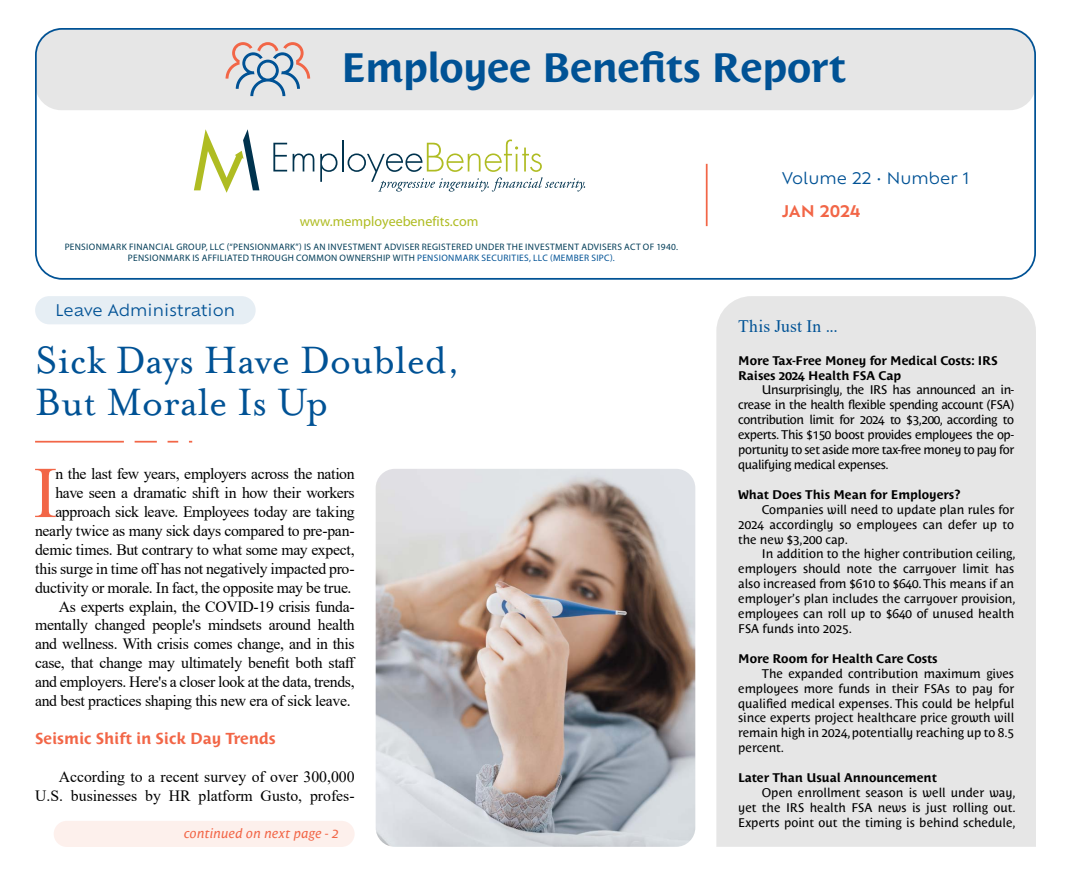
<style>
.page{position:relative;width:1071px;height:882px;background:#fff}
.page>*{position:absolute;margin:0;border:0;box-sizing:border-box;transform-origin:0 0}
.t1{font:72.8px "Times New Roman";color:#f26647}
.t2{font:43.75px/42px "Mrs Eaves OT";color:#005295}
.t3{font:700 40.6px "Costa Std";letter-spacing:-.015em;color:#005295}
.t4{font:17.5px "Times New Roman";letter-spacing:.015em;color:#005295}
.t5{font:15.75px "Times New Roman";letter-spacing:-.02em;color:#000}
.t6{font:15.75px/18.9px "Times New Roman";color:#000;text-align:right}
.t7{font:15.75px "Ofelia Text";color:#005295}
.t8{font:700 15.75px "Costa Std";color:#f26647}
.t9{font:600 15.75px "Ofelia Text";color:#f26647}
.t10{font:14px "Myriad";color:#afbc22}
.t11{font:italic 13.12px "Costa Std";letter-spacing:.01em;color:#f26647}
.t12{font:12.42px/14.9px "Costa Std";color:#000;text-align:justify}
.t13{font:700 12.42px/14.9px "Costa Std";color:#000}
.t14{font:9.45px/11.2px "Myriad Pro";letter-spacing:.04em;color:#023d58;text-align:center}
.s1{color:#005295}
</style>
<div class="page">
<div style="left:35px;top:28px;width:1001px;height:82px;background:#e6e6e6;border-radius:26px"></div>
<div style="left:35px;top:28px;width:1001px;height:252px;border:2px solid #005295;border-radius:26px"></div>
<svg style="left:226px;top:42px;width:84px;height:54px"></svg>
<hr style="left:706px;top:164px;width:2px;height:62px;background:#f26647">
<div style="left:716px;top:296px;width:320px;height:551px;background:#e6e6e6"></div>
<hr style="left:35px;top:441px;width:89px;height:2px;background:#f26647">
<hr style="left:135px;top:441px;width:22px;height:2px;background:#f26647">
<svg style="left:168px;top:441px;width:10px;height:2px"></svg>
<div style="left:35px;top:296px;width:221px;height:28px;background:#e6eef4;border-radius:14px"></div>
<img style="left:376px;top:469px;width:319px;height:378px">
<div style="left:54px;top:821px;width:301px;height:26px;background:#fdf0ec;border-radius:13px"></div>
<svg style="left:194px;top:129px;width:65px;height:64px"></svg>
<svg style="left:273px;top:143px;width:14px;height:29px"></svg>
<svg style="left:293px;top:153px;width:21px;height:19px"></svg>
<svg style="left:320px;top:153px;width:18px;height:29px"></svg>
<hr style="left:342px;top:140px;width:1px;height:32px;background:#00334e">
<svg style="left:348px;top:140px;width:237px;height:52px"></svg>
<h3 class="t3" style="left:341px;top:44px;width:506px">Employee Benefits Report</h3>
<p class="t10" style="left:300px;top:214px;width:180px">www.memployeebenefits.com</p>
<p class="t14" style="left:65px;top:241px;width:615px">PENSIONMARK FINANCIAL GROUP, LLC (“PENSIONMARK”) IS AN INVESTMENT ADVISER REGISTERED UNDER THE INVESTMENT ADVISERS ACT OF 1940.<br>PENSIONMARK IS AFFILIATED THROUGH COMMON OWNERSHIP WITH <span class="s1">PENSIONMARK SECURITIES, LLC (MEMBER SIPC).</span></p>
<p class="t7" style="left:56px;top:298px;width:181px">Leave Administration</p>
<h2 class="t2" style="left:35px;top:338px;width:427px">Sick Days Have Doubled,<br>But Morale Is Up</h2>
<h1 class="t1" style="left:33px;top:441px;width:26px">I</h1>
<p class="t5" style="left:55px;top:463px;width:301px">n the last few years, employers across the nation</p>
<p class="t5" style="left:55px;top:482px;width:301px">have seen a dramatic shift in how their workers</p>
<p class="t5" style="left:55px;top:501px;width:301px">approach sick leave. Employees today are taking</p>
<p class="t5" style="left:35px;top:520px;width:321px">nearly twice as many sick days compared to pre-pan-</p>
<p class="t5" style="left:35px;top:538px;width:321px">demic times. But contrary to what some may expect,</p>
<p class="t5" style="left:35px;top:557px;width:321px">this surge in time off has not negatively impacted pro-</p>
<p class="t5" style="left:35px;top:576px;width:318px">ductivity or morale. In fact, the opposite may be true.</p>
<p class="t5" style="left:59px;top:595px;width:297px">As experts explain, the COVID-19 crisis funda-</p>
<p class="t5" style="left:35px;top:614px;width:321px">mentally changed people's mindsets around health</p>
<p class="t5" style="left:35px;top:633px;width:321px">and wellness. With crisis comes change, and in this</p>
<p class="t5" style="left:35px;top:652px;width:322px">case, that change may ultimately benefit both staff</p>
<p class="t5" style="left:35px;top:671px;width:321px">and employers. Here's a closer look at the data, trends,</p>
<p class="t5" style="left:35px;top:690px;width:317px">and best practices shaping this new era of sick leave.</p>
<p class="t8" style="left:35px;top:729px;width:242px">Seismic Shift in Sick Day Trends</p>
<p class="t6" style="left:35px;top:766px;width:321px">According to a recent survey of over 300,000<br>U.S. businesses by HR platform Gusto, profes-</p>
<p class="t11" style="left:184px;top:826px;width:156px">continued on next page - 2</p>
<p class="t7" style="left:782px;top:167px;width:189px">Volume 22 • Number 1</p>
<p class="t9" style="left:782px;top:200px;width:80px">JAN 2024</p>
<h3 class="t4" style="left:738px;top:314px;width:101px">This Just In ...</h3>
<p class="t13" style="left:738px;top:353px;width:261px">More Tax-Free Money for Medical Costs: IRS<br>Raises 2024 Health FSA Cap</p>
<p class="t12" style="left:738px;top:383px;width:277px;text-indent:24px">Unsurprisingly, the IRS has announced an in&shy;crease in the health flexible spending account (FSA) contribution limit for 2024 to $3,200, according to experts. This $150 boost provides employees the op&shy;portunity to set aside more tax-free money to pay for qualifying medical expenses.</p>
<p class="t13" style="left:738px;top:487px;width:224px">What Does This Mean for Employers?</p>
<p class="t12" style="left:738px;top:502px;width:277px;text-indent:24px">Companies will need to update plan rules for 2024 accordingly so employees can defer up to the new $3,200 cap.</p>
<p class="t12" style="left:738px;top:547px;width:279px;text-align:left;text-indent:24px">In addition to the higher contribution ceiling, employers should note the carryover limit has also increased from $610 to $640. This means if an employer’s plan includes the carryover provision, employees can roll up to $640 of unused health FSA funds into 2025.</p>
<p class="t13" style="left:738px;top:651px;width:201px">More Room for Health Care Costs</p>
<p class="t12" style="left:738px;top:666px;width:277px;text-indent:24px">The expanded contribution maximum gives employees more funds in their FSAs to pay for qualified medical expenses. This could be helpful since experts project healthcare price growth will remain high in 2024, potentially reaching up to 8.5 percent.</p>
<p class="t13" style="left:738px;top:770px;width:200px">Later Than Usual Announcement</p>
<p class="t12" style="left:738px;top:785px;width:279px;text-indent:24px">Open enrollment season is well under way, yet the IRS health FSA news is just rolling out.<br>Experts point out the timing is behind schedule,</p>
</div>
